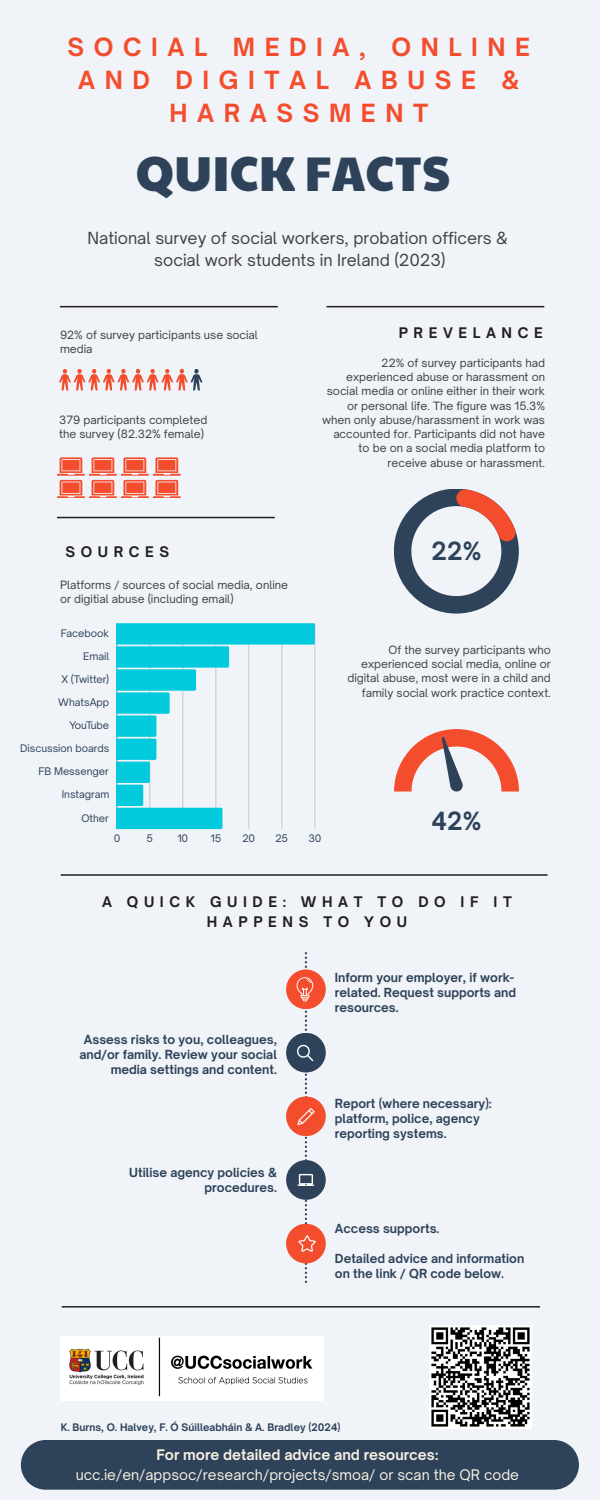
<style>
.page{position:relative;width:600px;height:1500px;background:#f0f3f8}
.page>*{position:absolute;margin:0;border:0;box-sizing:border-box;transform-origin:0 0}
.t1{font:48px "Paytone One";color:#2e425a}
.t2{font:700 24px/33px "Open Sauce One";letter-spacing:.4em;color:#f44d2d;text-align:center}
.t3{font:700 24px "Open Sauce One";color:#2e425a}
.t4{font:16px/21.8px "Open Sauce One";color:#404040;text-align:center}
.t5{font:14px/19.5px "Open Sauce One";color:#f8f1e2;text-align:center}
.t6{font:700 14px/19.5px "Open Sauce One";letter-spacing:.4em;color:#231f20;text-align:center}
.t7{font:700 12px/15px "Open Sauce One";color:#2e425a}
.t8{font:11px/14.2px "Open Sauce One";color:#404040}
.t9{font:10px "Open Sauce One";color:#2e425a}
.t10{font:700 10px "Open Sauce One";color:#2e425a}
.t11{font:10px "Open Sauce One";letter-spacing:-.045em;color:#2e425a}
.s1{font-weight:700}
</style>
<div class="page">
<hr style="left:60px;top:306px;width:218px;height:1px;background:#231f20">
<svg style="left:59px;top:369px;width:70px;height:22px"></svg>
<svg style="left:191px;top:369px;width:11px;height:22px"></svg>
<hr style="left:62px;top:1306px;width:478px;height:2px;background:#231f20">
<hr style="left:327px;top:306px;width:217px;height:1px;background:#231f20">
<hr style="left:315px;top:623px;width:1px;height:206px;background:#2e425a">
<svg style="left:117px;top:623px;width:198px;height:206px"></svg>
<div style="left:286px;top:969px;width:40px;height:40px;background:#f44d2d;border-radius:50%"></div>
<div style="left:286px;top:1033px;width:40px;height:40px;background:#2e425a;border-radius:50%"></div>
<div style="left:286px;top:1096px;width:40px;height:40px;background:#f44d2d;border-radius:50%"></div>
<div style="left:286px;top:1160px;width:40px;height:40px;background:#2e425a;border-radius:50%"></div>
<div style="left:286px;top:1224px;width:40px;height:39px;background:#f44d2d;border-radius:50%"></div>
<svg style="left:297px;top:952px;width:19px;height:331px"></svg>
<hr style="left:57px;top:517px;width:218px;height:1px;background:#231f20">
<hr style="left:61px;top:874px;width:487px;height:2px;background:#231f20">
<svg style="left:57px;top:457px;width:124px;height:41px"></svg>
<svg style="left:394px;top:489px;width:125px;height:125px"></svg>
<div style="left:21px;top:1440px;width:558px;height:50px;background:#2e425a"></div>
<svg style="left:394px;top:729px;width:125px;height:63px"></svg>
<img style="left:429px;top:1326px;width:103px;height:102px">
<img style="left:60px;top:1337px;width:264px;height:64px">
<h1 class="t2" style="left:68px;top:30px;width:464px">SOCIAL MEDIA, ONLINE<br>AND DIGITAL ABUSE &amp;<br>HARASSMENT</h1>
<h2 class="t1" style="left:136px;top:138px;width:316px">QUICK FACTS</h2>
<h3 class="t4" style="left:88px;top:227px;width:422px">National survey of social workers, probation officers &amp; social work students in Ireland (2023)</h3>
<p class="t8" style="left:60px;top:327px;width:200px">92% of survey participants use social media</p>
<h4 class="t8" style="left:59px;top:413px;width:150px">379 participants completed the survey (82.32% female)</h4>
<p class="t6" style="left:65px;top:542px;width:105px">SOURCES</p>
<p class="t8" style="left:60px;top:578px;width:230px">Platforms / sources of social media, online or digitial abuse (including email)</p>
<p class="t9" style="left:61px;top:627px;width:50px">Facebook</p>
<p class="t9" style="left:83px;top:650px;width:27px">Email</p>
<p class="t9" style="left:61px;top:673px;width:49px">X (Twitter)</p>
<p class="t9" style="left:58px;top:696px;width:53px">WhatsApp</p>
<p class="t11" style="left:69px;top:719px;width:41px">YouTube</p>
<p class="t9" style="left:20px;top:742px;width:91px">Discussion boards</p>
<p class="t9" style="left:38px;top:765px;width:72px">FB Messenger</p>
<p class="t9" style="left:62px;top:788px;width:49px">Instagram</p>
<p class="t9" style="left:81px;top:812px;width:29px">Other</p>
<h6 class="t6" style="left:399px;top:323px;width:146px">PREVELANCE</h6>
<h6 class="t8" style="left:322px;top:356px;width:224px;text-align:right">22% of survey participants had experienced abuse or harassment on social media or online either in their work or personal life. The figure was 15.3% when only abuse/harassment in work was accounted for. Participants did not have to be on a social media platform to receive abuse or harassment.</h6>
<p class="t3" style="left:432px;top:536px;width:51px">22%</p>
<p class="t8" style="left:347px;top:642px;width:205px;text-align:right">Of the survey participants who experienced social media, online or digital abuse, most were in a child and family social work practice context.</p>
<p class="t3" style="left:432px;top:806px;width:51px">42%</p>
<p class="t9" style="left:114px;top:832px;width:8px">0</p>
<p class="t9" style="left:146px;top:832px;width:8px">5</p>
<p class="t9" style="left:177px;top:832px;width:12px">10</p>
<p class="t9" style="left:211px;top:832px;width:12px">15</p>
<p class="t9" style="left:243px;top:832px;width:14px">20</p>
<p class="t9" style="left:276px;top:832px;width:14px">25</p>
<p class="t9" style="left:308px;top:832px;width:14px">30</p>
<h4 class="t6" style="left:102px;top:892px;width:411px">A QUICK GUIDE: WHAT TO DO IF IT<br>HAPPENS TO YOU</h4>
<p class="t7" style="left:79px;top:1032px;width:199px;text-align:right">Assess risks to you, colleagues, and/or family. Review your social media settings and content.</p>
<h2 class="t7" style="left:129px;top:1165px;width:149px;text-align:right">Utilise agency policies &amp; procedures.</h2>
<p class="t7" style="left:335px;top:970px;width:183px">Inform your employer, if work&shy;related. Request supports and resources.</p>
<h4 class="t7" style="left:335px;top:1096px;width:159px">Report (where necessary): platform, police, agency reporting systems.</h4>
<p class="t7" style="left:335px;top:1221px;width:106px">Access supports.</p>
<h2 class="t7" style="left:335px;top:1251px;width:191px">Detailed advice and information on the link / QR code below.</h2>
<h6 class="t10" style="left:61px;top:1421px;width:281px">K. Burns, O. Halvey, F. Ó Súilleabháin &amp; A. Bradley (2024)</h6>
<p class="t5" style="left:76px;top:1445px;width:445px"><span class="s1">For more detailed advice and resources: </span>ucc.ie/en/appsoc/research/projects/smoa/ or scan the QR code</p>
</div>
